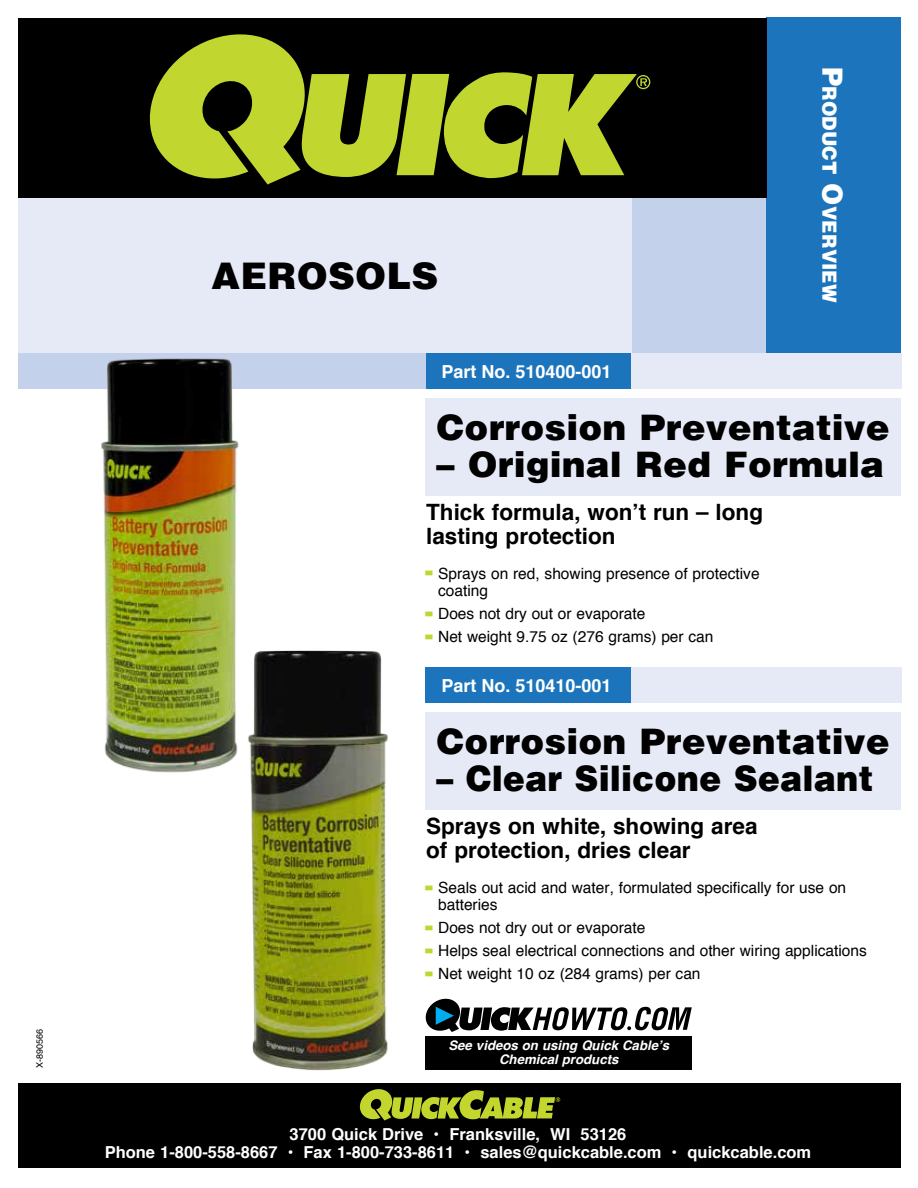
<style>
.page{position:relative;width:918px;height:1188px;background:#fff}
.page>*{position:absolute;margin:0;border:0;box-sizing:border-box;transform-origin:0 0}
.t1{font:900 37.5px "Helvetica";color:#000}
.t2{font:900 36px "Helvetica";color:#000}
.t3{font:900 36px "Helvetica";color:#000;scale:.93 1}
.t4{font:700 22.5px/24px "Helvetica";color:#000}
.t5{font:900 19.95px "Helvetica";color:#fff;scale:.94 1}
.t6{font:700 18px "Helvetica";color:#fff}
.t7{font:700 16.5px/18px "Helvetica";color:#fff;text-align:center}
.t8{font:15.45px/23.1px "Helvetica";color:#000}
.t9{font:italic 700 13.2px "Helvetica";color:#fff}
.t10{font:9px "Helvetica";color:#000}
.s1{font-size:28.5px}
</style>
<div class="page">
<div style="left:629px;top:353px;width:272px;height:36px;background:#e6eaf6"></div>
<div style="left:629px;top:667px;width:272px;height:35px;background:#e6eaf6"></div>
<div style="left:426px;top:399px;width:475px;height:97px;background:#e6eaf6"></div>
<div style="left:426px;top:713px;width:475px;height:97px;background:#e6eaf6"></div>
<div style="left:426px;top:353px;width:205px;height:36px;background:#1c75bc"></div>
<div style="left:18px;top:353px;width:407px;height:36px;background:#c4d1eb"></div>
<div style="left:426px;top:667px;width:205px;height:35px;background:#1c75bc"></div>
<div style="left:19px;top:1083px;width:882px;height:84px;background:#000"></div>
<svg style="left:359px;top:1089px;width:201px;height:32px"></svg>
<div style="left:426px;top:1037px;width:266px;height:33px;background:#000"></div>
<svg style="left:425px;top:998px;width:267px;height:34px"></svg>
<div style="left:766px;top:18px;width:135px;height:335px;background:#1c75bc"></div>
<div style="left:631px;top:197px;width:135px;height:156px;background:#c4d1eb"></div>
<div style="left:18px;top:197px;width:613px;height:156px;background:#e6eaf6"></div>
<div style="left:18px;top:18px;width:749px;height:179px;background:#000"></div>
<svg style="left:149px;top:34px;width:501px;height:151px"></svg>
<img style="left:101px;top:358px;width:138px;height:415px">
<img style="left:247px;top:650px;width:141px;height:421px">
<p class="t10" style="left:34px;top:1068px;width:41px;rotate:-90deg">X-890566</p>
<h1 class="t1" style="left:211px;top:253px;width:229px">AEROSOLS</h1>
<p class="t6" style="left:442px;top:359px;width:172px">Part No. 510400-001</p>
<p class="t5" style="left:842px;top:67px;width:253px;rotate:90deg"><span class="s1">P</span>roduct <span class="s1">O</span>verview</p>
<h2 class="t2" style="left:437px;top:405px;width:455px">Corrosion Preventative</h2>
<h2 class="t2" style="left:437px;top:443px;width:449px">– Original Red Formula</h2>
<h3 class="t4" style="left:426px;top:501px;width:338px">Thick formula, won’t run – long lasting protection</h3>
<p class="t8" style="left:438px;top:565px;width:323px;line-height:17.4px">Sprays on red, showing presence of protective coating</p>
<p class="t8" style="left:438px;top:603px;width:277px">Does not dry out or evaporate<br>Net weight 9.75 oz (276 grams) per can</p>
<p class="t6" style="left:442px;top:673px;width:172px">Part No. 510410-001</p>
<h2 class="t2" style="left:437px;top:719px;width:455px">Corrosion Preventative</h2>
<h2 class="t3" style="left:437px;top:757px;width:471px">– Clear Silicone Sealant</h2>
<h3 class="t4" style="left:426px;top:815px;width:333px">Sprays on white, showing area of protection, dries clear</h3>
<p class="t8" style="left:438px;top:880px;width:410px;line-height:17.4px">Seals out acid and water, formulated specifically for use on batteries</p>
<p class="t8" style="left:438px;top:917px;width:430px">Does not dry out or evaporate<br>Helps seal electrical connections and other wiring applications<br>Net weight 10 oz (284 grams) per can</p>
<p class="t9" style="left:448px;top:1035px;width:222px">See videos on using Quick Cable’s</p>
<p class="t9" style="left:499px;top:1049px;width:121px">Chemical products</p>
<p class="t7" style="left:105px;top:1126px;width:708px">3700 Quick Drive • Franksville, WI 53126<br>Phone 1-800-558-8667 • Fax 1-800-733-8611 • sales@quickcable.com • quickcable.com</p>
</div>
